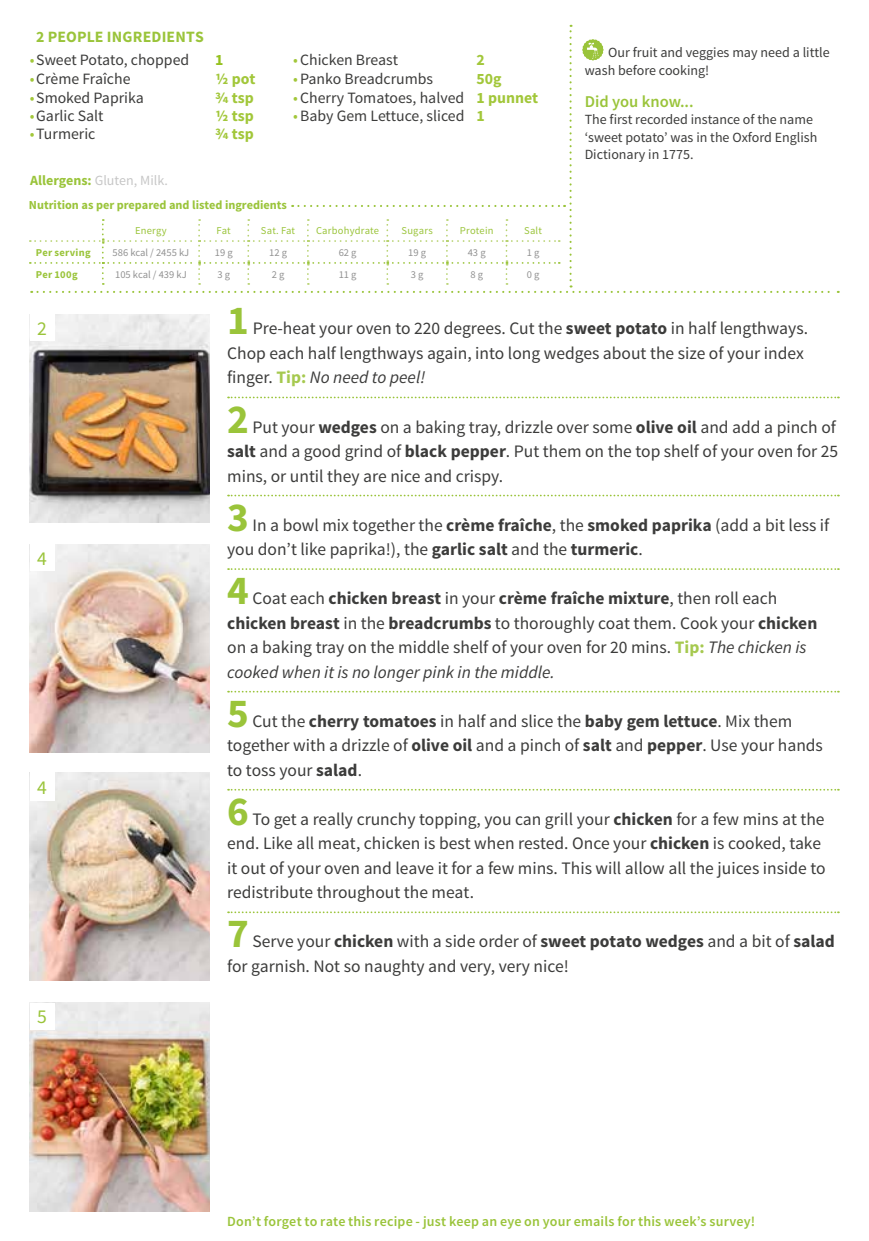
<style>
.page{position:relative;width:869px;height:1241px;background:#fff}
.page>*{position:absolute;margin:0;border:0;box-sizing:border-box;transform-origin:0 0}
.t1{font:700 41.12px "Source Sans Pro";color:#9ac43a}
.t2{font:19.6px "Source Sans Pro";color:#9ac43a}
.t3{font:17.5px/24.5px "Source Sans Pro";color:#3c3c3b}
.t4{font:600 16.45px "Source Sans Pro";color:#9ac43a}
.t5{font:15.75px "Source Sans Pro";color:#3c3c3b}
.t6{font:700 15.75px "Source Sans Pro";color:#a2c73a}
.t7{font:700 15.75px "Source Sans Pro";letter-spacing:.01em;color:#9ac43a}
.t8{font:700 15.75px "Source Sans Pro";color:#95c11f}
.t9{font:14px/17.5px "Source Sans Pro";color:#3c3c3b}
.t10{font:600 14px "Source Sans Pro";letter-spacing:.015em;color:#9ac43a}
.t11{font:14px "Source Sans Pro";color:#c6c6c6}
.t12{font:700 12.25px "Source Sans Pro";color:#9ac43a}
.t13{font:10.5px "Source Sans Pro";color:#929292}
.t14{font:10.5px "Source Sans Pro";letter-spacing:.02em;color:#9ac43a}
.t15{font:700 10.5px "Source Sans Pro";letter-spacing:.025em;color:#9ac43a}
.s1{color:#a2c73a}
.s2{font-weight:700;color:#a2c73a}
.s3{font-weight:700;color:#9ac43a}
.s4{font-weight:700}
.s5{font-weight:700;color:#a6c94f}
.s6{font-style:italic}
</style>
<div class="page">
<img style="left:30px;top:1002px;width:180px;height:208px">
<img style="left:30px;top:772px;width:180px;height:208px">
<img style="left:30px;top:314px;width:180px;height:208px">
<img style="left:30px;top:544px;width:180px;height:208px">
<div style="left:30px;top:314px;width:25px;height:26px;background:#fff"></div>
<div style="left:30px;top:544px;width:25px;height:27px;background:#fff"></div>
<div style="left:30px;top:772px;width:25px;height:28px;background:#fff"></div>
<div style="left:30px;top:1002px;width:25px;height:27px;background:#fff"></div>
<svg style="left:228px;top:396px;width:610px;height:2px"></svg>
<svg style="left:228px;top:494px;width:610px;height:2px"></svg>
<svg style="left:228px;top:568px;width:610px;height:2px"></svg>
<svg style="left:228px;top:690px;width:610px;height:2px"></svg>
<svg style="left:228px;top:788px;width:610px;height:2px"></svg>
<svg style="left:228px;top:911px;width:610px;height:2px"></svg>
<svg style="left:30px;top:25px;width:808px;height:268px"></svg>
<p class="t7" style="left:36px;top:26px;width:169px">2 PEOPLE INGREDIENTS</p>
<p class="t5" style="left:30px;top:50px;width:161px"><span class="s1">•</span>Sweet Potato, chopped</p>
<p class="t8" style="left:215px;top:50px;width:10px">1</p>
<p class="t5" style="left:293px;top:50px;width:106px"><span class="s1">•</span>Chicken Breast</p>
<p class="t6" style="left:476px;top:50px;width:10px">2</p>
<p class="t5" style="left:30px;top:69px;width:102px"><span class="s1">•</span>Crème Fraîche</p>
<p class="t6" style="left:215px;top:69px;width:42px">1/2 pot</p>
<p class="t5" style="left:293px;top:69px;width:141px"><span class="s1">•</span>Panko Breadcrumbs</p>
<p class="t6" style="left:476px;top:69px;width:27px">50g</p>
<p class="t5" style="left:30px;top:88px;width:115px"><span class="s1">•</span>Smoked Paprika</p>
<p class="t6" style="left:215px;top:87px;width:40px">3/4 tsp</p>
<p class="t5" style="left:293px;top:88px;width:246px"><span class="s1">•</span>Cherry Tomatoes, halved <span class="s2">1 punnet</span></p>
<p class="t5" style="left:30px;top:106px;width:75px"><span class="s1">•</span>Garlic Salt</p>
<p class="t6" style="left:215px;top:106px;width:40px">1/2 tsp</p>
<p class="t5" style="left:293px;top:106px;width:193px"><span class="s1">•</span>Baby Gem Lettuce, sliced <span class="s2">1</span></p>
<p class="t5" style="left:30px;top:124px;width:67px"><span class="s1">•</span>Turmeric</p>
<p class="t6" style="left:215px;top:124px;width:40px">3/4 tsp</p>
<p class="t11" style="left:30px;top:171px;width:139px"><span class="s3">Allergens:</span> Gluten, Milk.</p>
<p class="t14" style="left:135px;top:224px;width:33px">Energy</p>
<p class="t14" style="left:216px;top:224px;width:16px">Fat</p>
<p class="t14" style="left:261px;top:224px;width:36px">Sat. Fat</p>
<p class="t14" style="left:316px;top:224px;width:65px">Carbohydrate</p>
<p class="t14" style="left:401px;top:224px;width:33px">Sugars</p>
<p class="t14" style="left:459px;top:224px;width:35px">Protein</p>
<p class="t14" style="left:524px;top:224px;width:19px">Salt</p>
<p class="t15" style="left:36px;top:246px;width:56px">Per serving</p>
<p class="t13" style="left:112px;top:246px;width:78px">586 kcal / 2455 kJ</p>
<p class="t13" style="left:215px;top:246px;width:19px">19 g</p>
<p class="t13" style="left:269px;top:246px;width:19px">12 g</p>
<p class="t13" style="left:338px;top:246px;width:19px">62 g</p>
<p class="t13" style="left:408px;top:246px;width:19px">19 g</p>
<p class="t13" style="left:467px;top:246px;width:19px">43 g</p>
<p class="t13" style="left:526px;top:246px;width:14px">1 g</p>
<p class="t15" style="left:36px;top:267px;width:43px">Per 100g</p>
<p class="t13" style="left:115px;top:268px;width:73px">105 kcal / 439 kJ</p>
<p class="t13" style="left:217px;top:268px;width:14px">3 g</p>
<p class="t13" style="left:271px;top:268px;width:14px">2 g</p>
<p class="t13" style="left:338px;top:268px;width:19px">11 g</p>
<p class="t13" style="left:410px;top:268px;width:14px">3 g</p>
<p class="t13" style="left:470px;top:268px;width:14px">8 g</p>
<p class="t13" style="left:526px;top:268px;width:14px">0 g</p>
<p class="t12" style="left:29px;top:197px;width:259px">Nutrition as per prepared and listed ingredients</p>
<p class="t9" style="left:584px;top:44px;width:246px;text-indent:23px">Our fruit and veggies may need a little wash before cooking!</p>
<p class="t4" style="left:584px;top:91px;width:110px">Did you know...</p>
<p class="t9" style="left:584px;top:111px;width:234px">The first recorded instance of the name ‘sweet potato’ was in the Oxford English<br>Dictionary in 1775.</p>
<p class="t2" style="left:37px;top:316px;width:11px">2</p>
<p class="t2" style="left:37px;top:546px;width:11px">4</p>
<p class="t2" style="left:37px;top:775px;width:11px">4</p>
<p class="t2" style="left:37px;top:1004px;width:11px">5</p>
<h1 class="t1" style="left:227px;top:294px;width:23px">1</h1>
<p class="t3" style="left:227px;top:316px;width:582px;text-indent:25px">Pre-heat your oven to 220 degrees. Cut the <span class="s4">sweet potato</span> in half lengthways.<br>Chop each half lengthways again, into long wedges about the size of your index finger. <span class="s5">Tip:</span> <span class="s6">No need to peel!</span></p>
<h1 class="t1" style="left:227px;top:392px;width:23px">2</h1>
<p class="t3" style="left:227px;top:414px;width:612px;text-indent:25px">Put your <span class="s4">wedges</span> on a baking tray, drizzle over some <span class="s4">olive oil</span> and add a pinch of <span class="s4">salt</span> and a good grind of <span class="s4">black pepper</span>. Put them on the top shelf of your oven for 25 mins, or until they are nice and crispy.</p>
<h1 class="t1" style="left:227px;top:490px;width:23px">3</h1>
<p class="t3" style="left:227px;top:512px;width:603px;text-indent:25px">In a bowl mix together the <span class="s4">crème fraîche</span>, the <span class="s4">smoked paprika</span> (add a bit less if you don’t like paprika!), the <span class="s4">garlic salt</span> and the <span class="s4">turmeric</span>.</p>
<h1 class="t1" style="left:227px;top:564px;width:23px">4</h1>
<p class="t3" style="left:227px;top:586px;width:591px;text-indent:25px">Coat each <span class="s4">chicken breast</span> in your <span class="s4">crème fraîche mixture</span>, then roll each <span class="s4">chicken breast</span> in the <span class="s4">breadcrumbs</span> to thoroughly coat them. Cook your <span class="s4">chicken </span>on a baking tray on the middle shelf of your oven for 20 mins. <span class="s5">Tip:</span> <span class="s6">The chicken is cooked when it is no longer pink in the middle.</span></p>
<h1 class="t1" style="left:227px;top:686px;width:23px">5</h1>
<p class="t3" style="left:227px;top:708px;width:597px;text-indent:25px">Cut the <span class="s4">cherry tomatoes</span> in half and slice the <span class="s4">baby gem lettuce</span>. Mix them together with a drizzle of <span class="s4">olive oil</span> and a pinch of <span class="s4">salt</span> and <span class="s4">pepper</span>. Use your hands to toss your <span class="s4">salad</span>.</p>
<h1 class="t1" style="left:227px;top:784px;width:23px">6</h1>
<p class="t3" style="left:227px;top:806px;width:599px;text-indent:25px">To get a really crunchy topping, you can grill your <span class="s4">chicken</span> for a few mins at the end. Like all meat, chicken is best when rested. Once your <span class="s4">chicken</span> is cooked, take it out of your oven and leave it for a few mins. This will allow all the juices inside to redistribute throughout the meat.</p>
<h1 class="t1" style="left:227px;top:907px;width:23px">7</h1>
<p class="t3" style="left:227px;top:929px;width:609px;text-indent:25px">Serve your <span class="s4">chicken</span> with a side order of <span class="s4">sweet potato wedges</span> and a bit of <span class="s4">salad </span>for garnish. Not so naughty and very, very nice!</p>
<p class="t10" style="left:227px;top:1212px;width:529px">Don’t forget to rate this recipe - just keep an eye on your emails for this week’s survey!</p>
</div>
